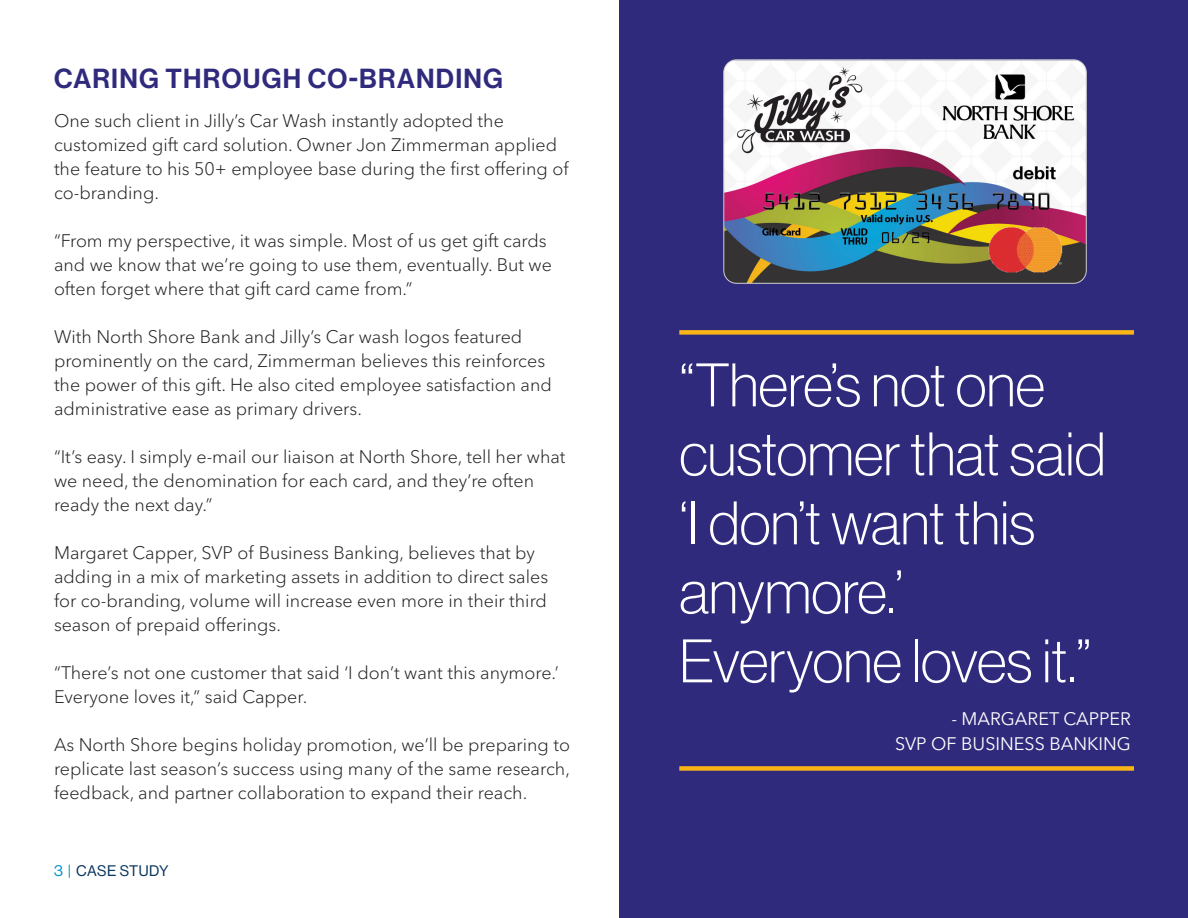
<style>
.page{position:relative;width:1188px;height:918px;background:#fff}
.page>*{position:absolute;margin:0;border:0;box-sizing:border-box;transform-origin:0 0}
.t1{font:60px/69px "N Haas Grotesk DS Pro 35 X Lt";color:#fff}
.t2{font:27px "N Haas Grotesk DS Pro 65 Md";letter-spacing:.045em;color:#302a7d}
.t3{font:300 18px/24px "Avenir Next LT Pro";color:#231f20}
.t4{font:18px "Avenir Next LT Pro";color:#fff}
.t5{font:15px "N Haas Grotesk DS Pro 55 Rg";letter-spacing:.025em;color:#0a355e}
.s1{color:#0094ca}
</style>
<div class="page">
<div style="left:620px;top:0;width:568px;height:918px;background:#302a7d"></div>
<div style="left:679px;top:330px;width:455px;height:5px;background:#fbb416"></div>
<div style="left:679px;top:766px;width:455px;height:5px;background:#fbb416"></div>
<img style="left:724px;top:60px;width:362px;height:223px">
<div style="left:724px;top:60px;width:362px;height:223px;border:1px solid #cfd0d2;border-radius:13px"></div>
<p class="t2" style="left:54px;top:62px;width:450px">CARING THROUGH CO-BRANDING</p>
<p class="t3" style="left:54px;top:108px;width:516px">One such client in Jilly’s Car Wash instantly adopted the customized gift card solution. Owner Jon Zimmerman applied the feature to his 50+ employee base during the first offering of co-branding.</p>
<p class="t3" style="left:54px;top:228px;width:499px">“From my perspective, it was simple. Most of us get gift cards and we know that we’re going to use them, eventually. But we often forget where that gift card came from.”</p>
<p class="t3" style="left:54px;top:324px;width:499px">With North Shore Bank and Jilly’s Car wash logos featured prominently on the card, Zimmerman believes this reinforces the power of this gift. He also cited employee satisfaction and administrative ease as primary drivers.</p>
<p class="t3" style="left:54px;top:444px;width:513px">“It’s easy. I simply e-mail our liaison at North Shore, tell her what we need, the denomination for each card, and they’re often ready the next day.”</p>
<p class="t3" style="left:54px;top:540px;width:496px">Margaret Capper, SVP of Business Banking, believes that by adding in a mix of marketing assets in addition to direct sales for co-branding, volume will increase even more in their third season of prepaid offerings.</p>
<p class="t3" style="left:54px;top:660px;width:506px">“There’s not one customer that said ‘I don’t want this anymore.’<br>Everyone loves it,” said Capper.</p>
<p class="t3" style="left:54px;top:732px;width:518px;text-align:justify">As North Shore begins holiday promotion, we’ll be preparing to replicate last season’s success using many of the same research, feedback, and partner collaboration to expand their reach.</p>
<p class="t5" style="left:54px;top:862px;width:116px"><span class="s1">3 |</span> CASE STUDY</p>
<p class="t1" style="left:679px;top:351px;width:428px">“There’s not one customer that said ‘I don’t want this anymore.’</p>
<p class="t1" style="left:679px;top:627px;width:414px">Everyone loves it.”</p>
<p class="t4" style="left:951px;top:708px;width:181px">- MARGARET CAPPER</p>
<p class="t4" style="left:895px;top:733px;width:237px">SVP OF BUSINESS BANKING</p>
</div>
